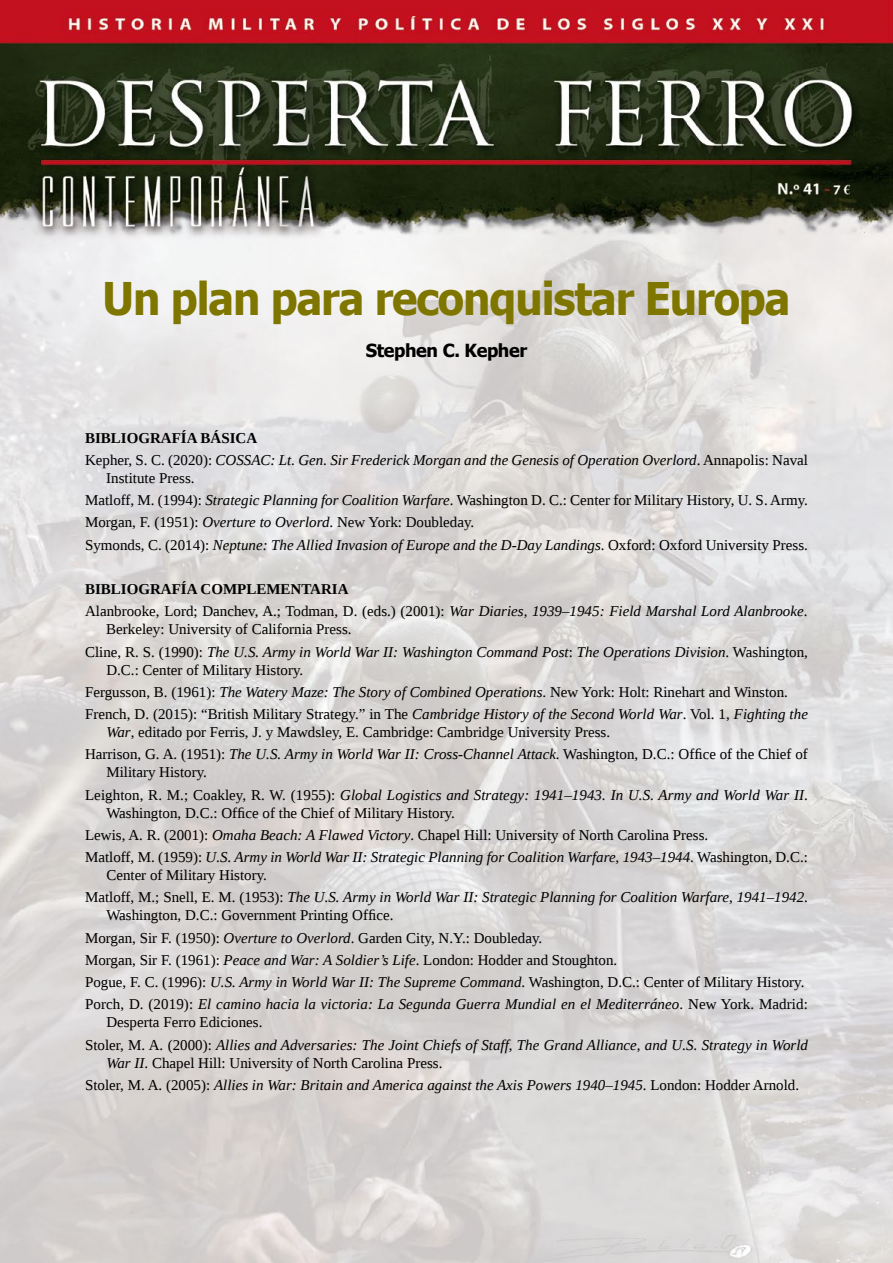
<style>
.page{position:relative;width:893px;height:1263px;background:#fff}
.page>*{position:absolute;margin:0;border:0;box-sizing:border-box;transform-origin:0 0}
.t1{font:700 45px "Tahoma";letter-spacing:-.025em;color:#7f7600;scale:.95 1}
.t2{font:700 18px "Tahoma";letter-spacing:-.02em;color:#000}
.t3{font:15px/22.2px "Liberation Serif";color:#000}
.t4{font:italic 15px/22.2px "Liberation Serif";color:#000}
.s1{font-weight:700;font-style:normal}
.s2{font-style:normal}
.s3{font-style:italic}
.s4{font-weight:700}
</style>
<div class="page">
<img style="left:0;top:0;width:893px;height:1263px">
<h1 class="t1" style="left:103px;top:267px;width:725px">Un plan para reconquistar Europa</h1>
<p class="t2" style="left:366px;top:337px;width:163px">Stephen C. Kepher</p>
<p class="t4" style="left:85px;top:426px;width:724px"><span class="s1">BIBLIOGRAFÍA BÁSICA<br></span><span class="s2">Kepher, S. C. (2020):</span> COSSAC: Lt. Gen. Sir Frederick Morgan and the Genesis of Operation Overlord<span class="s2">. Annapolis: Naval</span></p>
<p class="t3" style="left:85px;top:467px;width:724px;text-indent:21px">Institute Press.<br>Matloff, M. (1994): <span class="s3">Strategic Planning for Coalition Warfare</span>. Washington D. C.: Center for Military History, U. S. Army.<br>Morgan, F. (1951): <span class="s3">Overture to Overlord</span>. New York: Doubleday.<br>Symonds, C. (2014): <span class="s3">Neptune: The Allied Invasion of Europe and the D-Day Landings</span>. Oxford: Oxford University Press.</p>
<p class="t3" style="left:85px;top:578px;width:724px"><span class="s4">BIBLIOGRAFÍA COMPLEMENTARIA<br></span>Alanbrooke, Lord; Danchev, A.; Todman, D. (eds.) (2001): <span class="s3">War Diaries, 1939–1945: Field Marshal Lord Alanbrooke</span>.</p>
<p class="t3" style="left:85px;top:618px;width:724px;text-indent:21px">Berkeley: University of California Press.<br>Cline, R. S. (1990): <span class="s3">The U.S. Army in World War II: Washington Command Post</span>: <span class="s3">The Operations Division</span>. Washington,</p>
<p class="t3" style="left:85px;top:658px;width:724px;text-indent:21px">D.C.: Center of Military History.<br>Fergusson, B. (1961): <span class="s3">The Watery Maze: The Story of Combined Operations</span>. New York: Holt: Rinehart and Winston.<br>French, D. (2015): “British Military Strategy.” in The <span class="s3">Cambridge History of the Second World War</span>. Vol. 1, <span class="s3">Fighting the</span></p>
<p class="t3" style="left:85px;top:721px;width:724px;text-indent:21px"><span class="s3">War</span>, editado por Ferris, J. y Mawdsley, E. Cambridge: Cambridge University Press.<br>Harrison, G. A. (1951): <span class="s3">The U.S. Army in World War II: Cross-Channel Attack</span>. Washington, D.C.: Office of the Chief of</p>
<p class="t4" style="left:85px;top:761px;width:724px;text-indent:21px"><span class="s2">Military History.<br>Leighton, R. M.; Coakley, R. W. (1955):</span> Global Logistics and Strategy: 1941–1943. In U.S. Army and World War II<span class="s2">.</span></p>
<p class="t3" style="left:85px;top:801px;width:724px;text-indent:21px">Washington, D.C.: Office of the Chief of Military History.<br>Lewis, A. R. (2001): <span class="s3">Omaha Beach: A Flawed Victory</span>. Chapel Hill: University of North Carolina Press.<br>Matloff, M. (1959): <span class="s3">U.S. Army in World War II: Strategic Planning for Coalition Warfare, 1943–1944</span>. Washington, D.C.:</p>
<p class="t4" style="left:85px;top:864px;width:724px;text-indent:21px"><span class="s2">Center of Military History.<br>Matloff, M.; Snell, E. M. (1953):</span> The U.S. Army in World War II: Strategic Planning for Coalition Warfare<span class="s2">,</span> 1941–1942<span class="s2">.</span></p>
<p class="t3" style="left:85px;top:904px;width:724px;text-indent:21px">Washington, D.C.: Government Printing Office.<br>Morgan, Sir F. (1950): <span class="s3">Overture to Overlord</span>. Garden City, N.Y.: Doubleday.<br>Morgan, Sir F. (1961): <span class="s3">Peace and War: A Soldier’s Life</span>. London: Hodder and Stoughton.<br>Pogue, F. C. (1996): <span class="s3">U.S. Army in World War II: The Supreme Command</span>. Washington, D.C.: Center of Military History.<br>Porch, D. (2019): <span class="s3">El camino hacia la victoria: La Segunda Guerra Mundial en el Mediterráneo</span>. New York. Madrid:</p>
<p class="t4" style="left:85px;top:1011px;width:724px;text-indent:21px"><span class="s2">Desperta Ferro Ediciones.<br>Stoler, M. A. (2000):</span> Allies and Adversaries: The Joint Chiefs of Staff, The Grand Alliance, and U.S. Strategy in World</p>
<p class="t3" style="left:85px;top:1051px;width:716px;text-indent:21px"><span class="s3">War II</span>. Chapel Hill: University of North Carolina Press.<br>Stoler, M. A. (2005): <span class="s3">Allies in War: Britain and America against the Axis Powers 1940–1945</span>. London: Hodder Arnold.</p>
</div>
